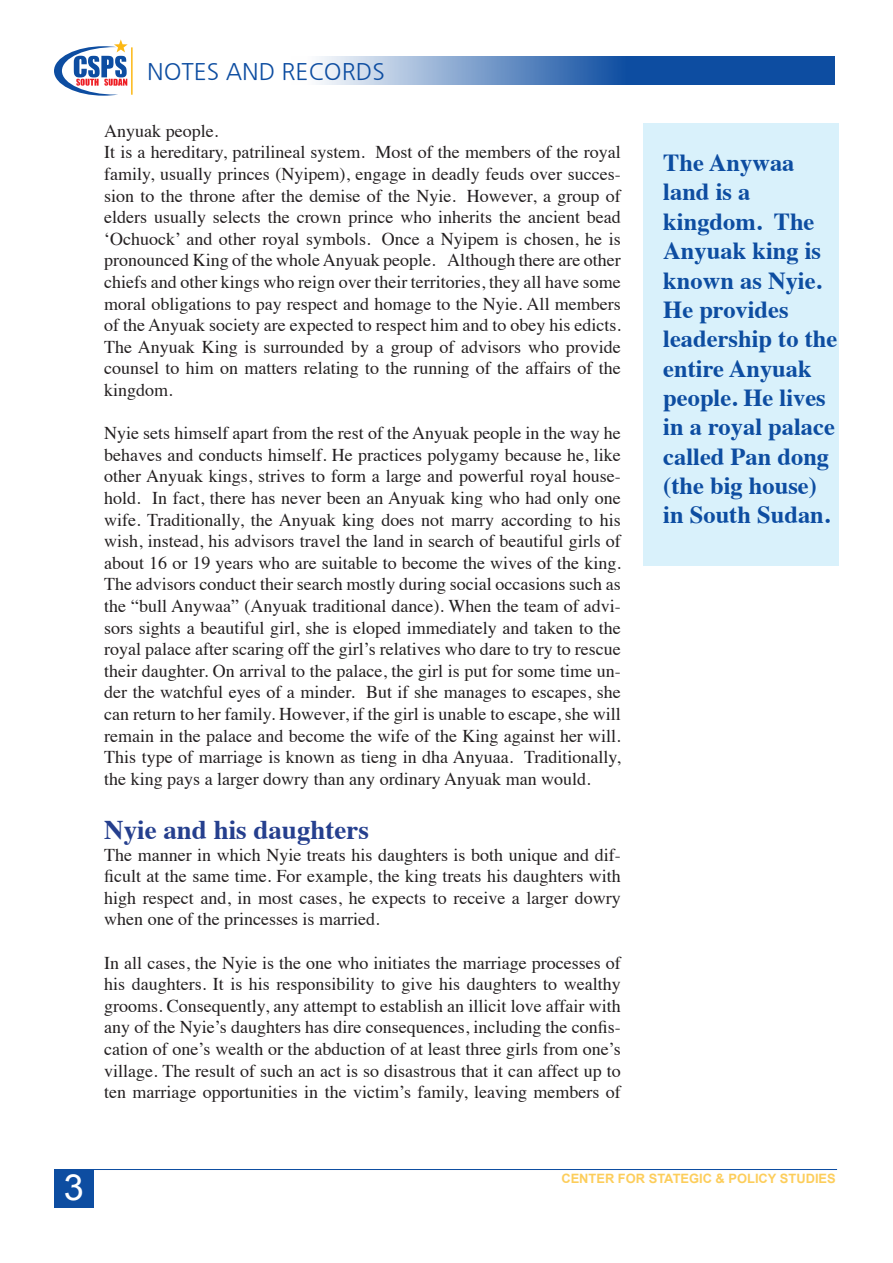
<style>
.page{position:relative;width:893px;height:1263px;background:#fff}
.page>*{position:absolute;margin:0;border:0;box-sizing:border-box;transform-origin:0 0}
.t1{font:36px "Arial";color:#fff}
.t2{font:700 27px "Times";color:#253f8e}
.t3{font:700 24.45px/29.4px "Times";color:#0d4da1}
.t4{font:22.65px "Nanum Gothic";color:#0d4da1}
.t5{font:18px/21.6px "Times";color:#231f20;text-align:justify}
.t6{font:700 12.9px "Arial";color:#fcb814}
</style>
<div class="page">
<svg style="left:319px;top:56px;width:516px;height:29px;background:#5280bb"></svg>
<div style="left:54px;top:1169px;width:40px;height:39px;background:#0d4da1"></div>
<hr style="left:54px;top:1169px;width:783px;height:1px;background:#0d4da1">
<hr style="left:131px;top:47px;width:2px;height:48px;background:#fcb814">
<svg style="left:54px;top:39px;width:74px;height:57px"></svg>
<div style="left:643px;top:123px;width:196px;height:443px;background:#d9f1fb"></div>
<p class="t4" style="left:147px;top:60px;width:239px">NOTES AND RECORDS</p>
<p class="t5" style="left:104px;top:118px;width:115px">Anyuak people.</p>
<p class="t5" style="left:104px;top:140px;width:518px">It is a hereditary, patrilineal system. Most of the members of the royal family, usually princes (Nyipem), engage in deadly feuds over succes&shy;sion to the throne after the demise of the Nyie. However, a group of elders usually selects the crown prince who inherits the ancient bead ‘Ochuock’ and other royal symbols. Once a Nyipem is chosen, he is pronounced King of the whole Anyuak people. Although there are other chiefs and other kings who reign over their territories, they all have some moral obligations to pay respect and homage to the Nyie. All members of the Anyuak society are expected to respect him and to obey his edicts.</p>
<p class="t5" style="left:104px;top:334px;width:518px">The Anyuak King is surrounded by a group of advisors who provide counsel to him on matters relating to the running of the affairs of the kingdom.</p>
<p class="t5" style="left:104px;top:421px;width:518px">Nyie sets himself apart from the rest of the Anyuak people in the way he behaves and conducts himself. He practices polygamy because he, like other Anyuak kings, strives to form a large and powerful royal house&shy;hold. In fact, there has never been an Anyuak king who had only one wife. Traditionally, the Anyuak king does not marry according to his wish, instead, his advisors travel the land in search of beautiful girls of about 16 or 19 years who are suitable to become the wives of the king.<br>The advisors conduct their search mostly during social occasions such as the “bull Anywaa” (Anyuak traditional dance). When the team of advi&shy;sors sights a beautiful girl, she is eloped immediately and taken to the royal palace after scaring off the girl’s relatives who dare to try to rescue their daughter. On arrival to the palace, the girl is put for some time un&shy;der the watchful eyes of a minder. But if she manages to escapes, she can return to her family. However, if the girl is unable to escape, she will remain in the palace and become the wife of the King against her will.<br>This type of marriage is known as tieng in dha Anyuaa. Traditionally, the king pays a larger dowry than any ordinary Anyuak man would.</p>
<p class="t2" style="left:104px;top:804px;width:266px">Nyie and his daughters</p>
<p class="t5" style="left:104px;top:842px;width:518px">The manner in which Nyie treats his daughters is both unique and dif&shy;ficult at the same time. For example, the king treats his daughters with high respect and, in most cases, he expects to receive a larger dowry when one of the princesses is married.</p>
<p class="t5" style="left:104px;top:950px;width:518px">In all cases, the Nyie is the one who initiates the marriage processes of his daughters. It is his responsibility to give his daughters to wealthy grooms. Consequently, any attempt to establish an illicit love affair with any of the Nyie’s daughters has dire consequences, including the confis&shy;cation of one’s wealth or the abduction of at least three girls from one’s village. The result of such an act is so disastrous that it can affect up to ten marriage opportunities in the victim’s family, leaving members of</p>
<p class="t3" style="left:663px;top:145px;width:176px">The Anywaa land is a kingdom. The<br>Anyuak king is known as Nyie.<br>He provides leadership to the entire Anyuak people. He lives in a royal palace called Pan dong (the big house) in South Sudan.</p>
<h1 class="t1" style="left:64px;top:1164px;width:22px">3</h1>
<p class="t6" style="left:561px;top:1170px;width:276px">CENTER FOR STATEGIC &amp; POLICY STUDIES</p>
</div>
